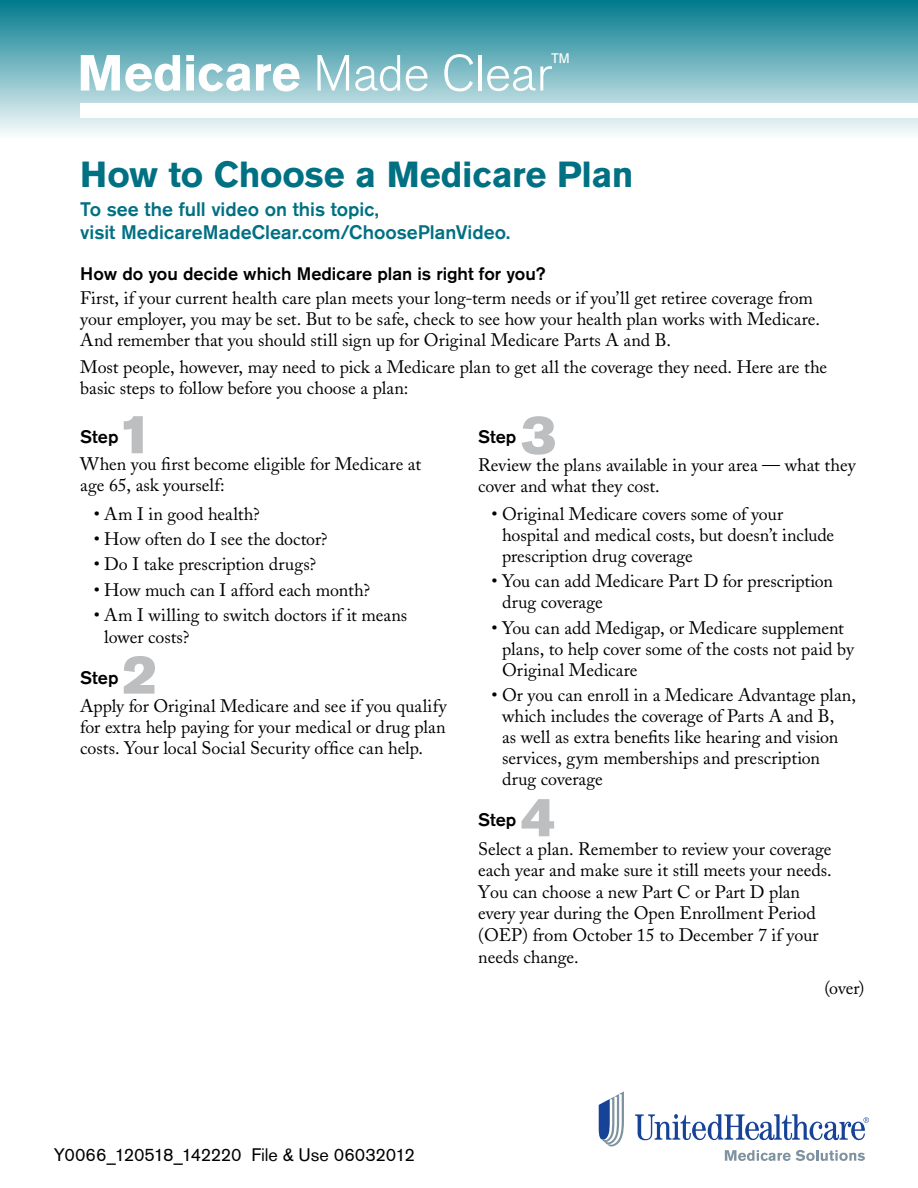
<style>
.page{position:relative;width:918px;height:1188px;background:#fff}
.page>*{position:absolute;margin:0;border:0;box-sizing:border-box;transform-origin:0 0}
.t1{font:300 50.25px "Akzidenz Grotesk BE";letter-spacing:-.01em;color:#fff}
.t2{font:700 36px "Akzidenz Grotesk BE";letter-spacing:-.01em;color:#007083}
.t3{font:500 19.5px/22.5px "Akzidenz Grotesk BE";color:#007083}
.t4{font:18px/21px "Adobe Caslon";color:#000}
.t5{font:500 18px "Akzidenz Grotesk BE";color:#000}
.t6{font:18px "Akzidenz Grotesk BE";letter-spacing:-.015em;color:#000}
.s1{font-weight:700}
</style>
<div class="page">
<div style="left:0;top:0;width:918px;height:138px;background:linear-gradient(to bottom,#00798c,#fafcfc)"></div>
<div style="left:80px;top:103px;width:838px;height:15px;background:#fff"></div>
<svg style="left:124px;top:416px;width:19px;height:37px"></svg>
<svg style="left:124px;top:656px;width:31px;height:38px"></svg>
<svg style="left:522px;top:416px;width:33px;height:39px"></svg>
<svg style="left:522px;top:799px;width:32px;height:37px"></svg>
<svg style="left:635px;top:1114px;width:234px;height:26px"></svg>
<svg style="left:599px;top:1091px;width:25px;height:56px"></svg>
<svg style="left:725px;top:1150px;width:140px;height:11px"></svg>
<h1 class="t1" style="left:77px;top:45px;width:495px"><span class="s1">Medicare</span> Made Clear<sup>™</sup></h1>
<h2 class="t2" style="left:80px;top:153px;width:555px">How to Choose a Medicare Plan</h2>
<p class="t3" style="left:80px;top:198px;width:431px">To see the full video on this topic,<br>visit MedicareMadeClear.com/ChoosePlanVideo.</p>
<p class="t5" style="left:80px;top:263px;width:467px">How do you decide which Medicare plan is right for you?</p>
<p class="t4" style="left:80px;top:288px;width:741px">First, if your current health care plan meets your long-term needs or if you’ll get retiree coverage from your employer, you may be set. But to be safe, check to see how your health plan works with Medicare.<br>And remember that you should still sign up for Original Medicare Parts A and B.</p>
<p class="t4" style="left:80px;top:357px;width:748px">Most people, however, may need to pick a Medicare plan to get all the coverage they need. Here are the basic steps to follow before you choose a plan:</p>
<p class="t5" style="left:80px;top:425px;width:40px">Step</p>
<p class="t4" style="left:80px;top:454px;width:342px">When you first become eligible for Medicare at age 65, ask yourself:</p>
<p class="t4" style="left:94px;top:503px;width:168px">• Am I in good health?</p>
<p class="t4" style="left:94px;top:529px;width:235px">• How often do I see the doctor?</p>
<p class="t4" style="left:94px;top:554px;width:224px">• Do I take prescription drugs?</p>
<p class="t4" style="left:94px;top:579px;width:278px">• How much can I afford each month?</p>
<p class="t4" style="left:104px;top:604px;width:305px;line-height:21.6px;text-indent:-10px">• Am I willing to switch doctors if it means lower costs?</p>
<p class="t5" style="left:80px;top:667px;width:40px">Step</p>
<p class="t4" style="left:80px;top:695px;width:368px;text-align:justify">Apply for Original Medicare and see if you qualify for extra help paying for your medical or drug plan costs. Your local Social Security office can help.</p>
<p class="t5" style="left:478px;top:426px;width:40px">Step</p>
<p class="t4" style="left:478px;top:454px;width:379px">Review the plans available in your area — what they cover and what they cost.</p>
<p class="t4" style="left:502px;top:504px;width:334px;text-indent:-10px">• Original Medicare covers some of your hospital and medical costs, but doesn’t include prescription drug coverage</p>
<p class="t4" style="left:502px;top:571px;width:333px;text-indent:-10px">• You can add Medicare Part D for prescription drug coverage</p>
<p class="t4" style="left:502px;top:617px;width:353px;text-indent:-10px">• You can add Medigap, or Medicare supplement plans, to help cover some of the costs not paid by<br>Original Medicare</p>
<p class="t4" style="left:502px;top:685px;width:355px;text-indent:-10px">• Or you can enroll in a Medicare Advantage plan, which includes the coverage of Parts A and B,<br>as well as extra benefits like hearing and vision services, gym memberships and prescription drug coverage</p>
<p class="t5" style="left:478px;top:809px;width:40px">Step</p>
<p class="t4" style="left:478px;top:838px;width:355px;line-height:21.6px">Select a plan. Remember to review your coverage each year and make sure it still meets your needs.<br>You can choose a new Part C or Part D plan every year during the Open Enrollment Period (OEP) from October 15 to December 7 if your needs change.</p>
<p class="t6" style="left:54px;top:1144px;width:363px">Y0066_120518_142220 File &amp; Use 06032012</p>
<p class="t4" style="left:824px;top:978px;width:42px">(over)</p>
</div>
